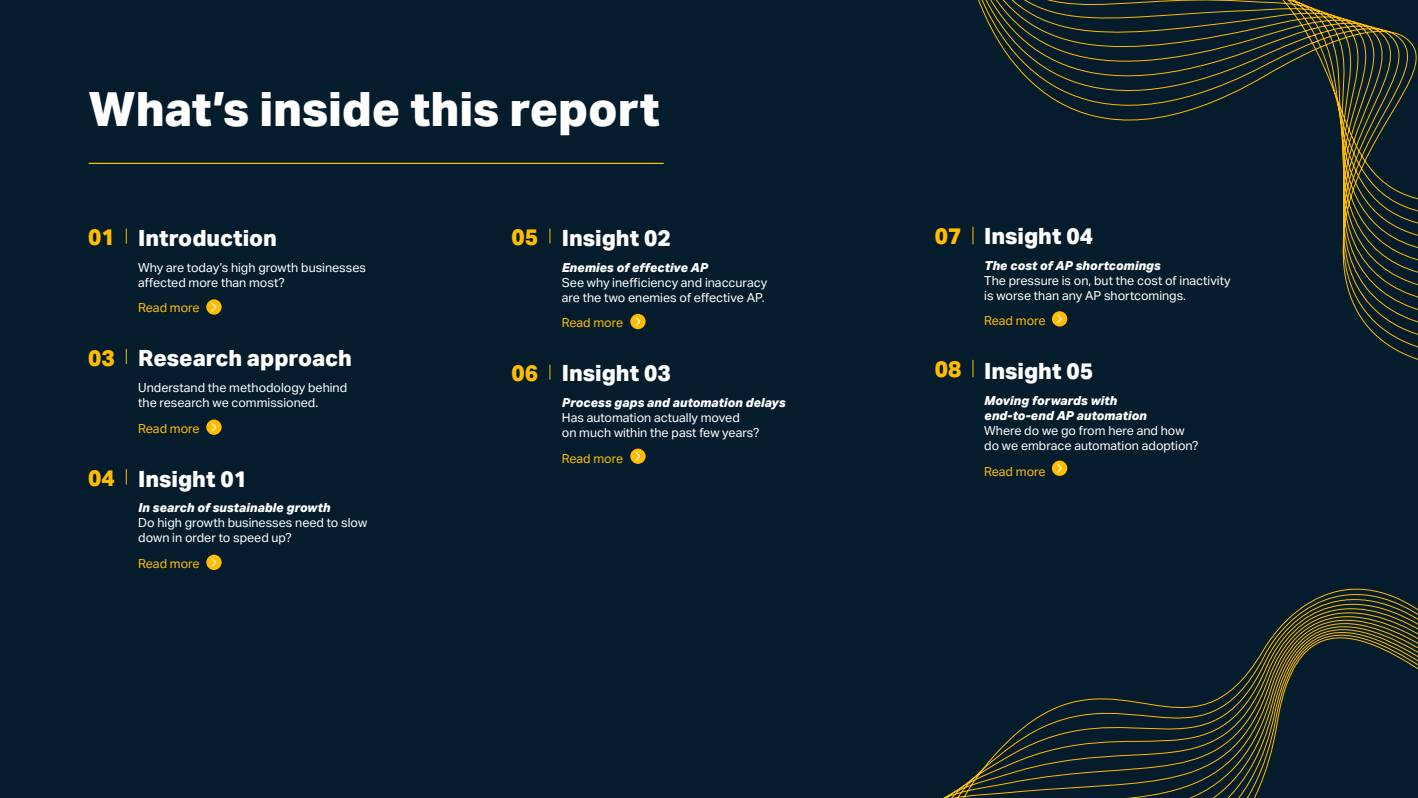
<style>
.page{position:relative;width:1418px;height:798px;background:#fff}
.page>*{position:absolute;margin:0;border:0;box-sizing:border-box;transform-origin:0 0}
.t1{font:800 47.5px "Aktiv Grotesk";letter-spacing:-.005em;color:#fff}
.t2{font:800 22.5px "Aktiv Grotesk";color:#fff}
.t3{font:800 22.5px "Aktiv Grotesk";color:#ffbc00}
.t4{font:12.5px/15px "Aktiv Grotesk";color:#fff}
.t5{font:italic 800 12.5px/15px "Aktiv Grotesk";color:#fff}
.t6{font:12.5px "Aktiv Grotesk";color:#ffbc00}
</style>
<div class="page">
<div style="left:0;top:0;width:1417px;height:797px;background:#051c2c"></div>
<hr style="left:89px;top:163px;width:574px;height:1px;background:#ffbc00">
<svg style="left:206px;top:299px;width:16px;height:15px"></svg>
<svg style="left:211px;top:301px;width:6px;height:11px"></svg>
<div style="left:630px;top:314px;width:15px;height:15px;background:#ffbc00;border-radius:50%"></div>
<svg style="left:635px;top:317px;width:6px;height:9px"></svg>
<svg style="left:1051px;top:460px;width:16px;height:15px"></svg>
<svg style="left:1056px;top:462px;width:6px;height:11px"></svg>
<div style="left:630px;top:448px;width:15px;height:15px;background:#ffbc00;border-radius:50%"></div>
<svg style="left:635px;top:452px;width:6px;height:9px"></svg>
<svg style="left:206px;top:419px;width:16px;height:15px"></svg>
<svg style="left:211px;top:421px;width:6px;height:11px"></svg>
<svg style="left:206px;top:554px;width:16px;height:15px"></svg>
<svg style="left:211px;top:557px;width:6px;height:10px"></svg>
<svg style="left:126px;top:469px;width:1px;height:15px"></svg>
<svg style="left:126px;top:349px;width:1px;height:14px"></svg>
<svg style="left:126px;top:229px;width:1px;height:14px"></svg>
<svg style="left:549px;top:229px;width:1px;height:14px"></svg>
<svg style="left:549px;top:365px;width:1px;height:14px"></svg>
<svg style="left:972px;top:0;width:445px;height:371px"></svg>
<svg style="left:945px;top:588px;width:472px;height:209px"></svg>
<h1 class="t1" style="left:89px;top:78px;width:573px">What’s inside this report</h1>
<h2 class="t3" style="left:88px;top:223px;width:28px">01</h2>
<h2 class="t3" style="left:511px;top:223px;width:28px">05</h2>
<h2 class="t3" style="left:934px;top:221px;width:28px">07</h2>
<h2 class="t2" style="left:138px;top:223px;width:140px">Introduction</h2>
<p class="t4" style="left:138px;top:259px;width:229px">Why are today’s high growth businesses affected more than most?</p>
<p class="t6" style="left:138px;top:300px;width:63px">Read more</p>
<h2 class="t2" style="left:138px;top:344px;width:215px">Research approach</h2>
<p class="t4" style="left:138px;top:380px;width:210px">Understand the methodology behind the research we commissioned.</p>
<p class="t6" style="left:138px;top:420px;width:63px">Read more</p>
<h2 class="t2" style="left:138px;top:464px;width:110px">Insight 01</h2>
<p class="t5" style="left:138px;top:500px;width:194px">In search of sustainable growth</p>
<p class="t4" style="left:138px;top:515px;width:230px">Do high growth businesses need to slow down in order to speed up?</p>
<p class="t6" style="left:138px;top:556px;width:63px">Read more</p>
<h2 class="t2" style="left:562px;top:223px;width:110px">Insight 02</h2>
<p class="t5" style="left:562px;top:259px;width:148px">Enemies of effective AP</p>
<p class="t4" style="left:562px;top:274px;width:207px">See why inefficiency and inaccuracy are the two enemies of effective AP.</p>
<p class="t6" style="left:562px;top:315px;width:63px">Read more</p>
<h2 class="t2" style="left:562px;top:359px;width:110px">Insight 03</h2>
<p class="t5" style="left:562px;top:394px;width:225px">Process gaps and automation delays</p>
<p class="t4" style="left:562px;top:410px;width:199px">Has automation actually moved<br>on much within the past few years?</p>
<p class="t6" style="left:562px;top:450px;width:63px">Read more</p>
<h2 class="t3" style="left:88px;top:343px;width:28px">03</h2>
<h2 class="t3" style="left:511px;top:359px;width:28px">06</h2>
<h2 class="t3" style="left:934px;top:354px;width:28px">08</h2>
<h2 class="t3" style="left:88px;top:463px;width:28px">04</h2>
<h2 class="t2" style="left:984px;top:221px;width:110px">Insight 04</h2>
<p class="t5" style="left:984px;top:257px;width:178px">The cost of AP shortcomings</p>
<p class="t4" style="left:984px;top:272px;width:248px">The pressure is on, but the cost of inactivity is worse than any AP shortcomings.</p>
<p class="t6" style="left:984px;top:313px;width:63px">Read more</p>
<h2 class="t2" style="left:984px;top:357px;width:110px">Insight 05</h2>
<p class="t5" style="left:984px;top:392px;width:164px">Moving forwards with end-to-end AP automation</p>
<p class="t4" style="left:984px;top:423px;width:216px">Where do we go from here and how do we embrace automation adoption?</p>
<p class="t6" style="left:984px;top:463px;width:63px">Read more</p>
</div>
